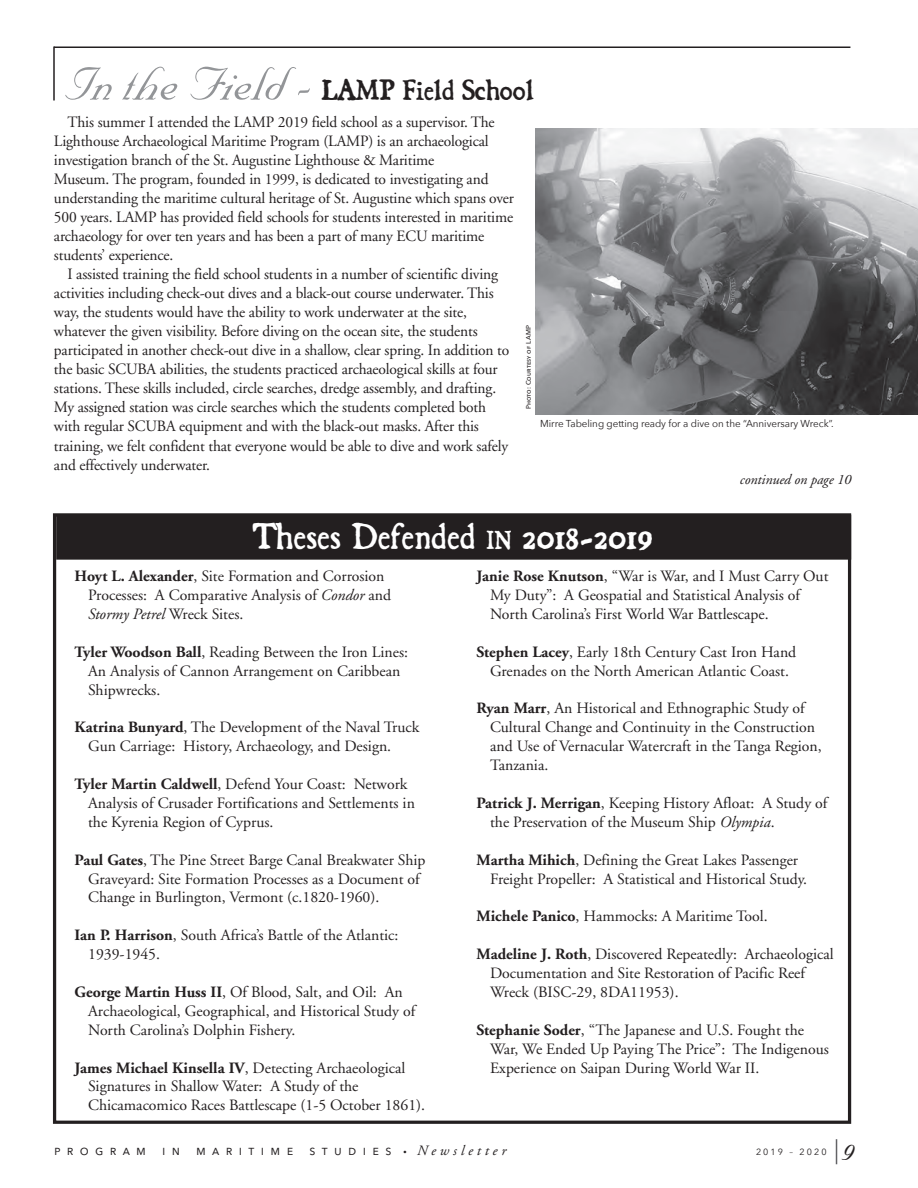
<style>
.page{position:relative;width:918px;height:1188px;background:#fff}
.page>*{position:absolute;margin:0;border:0;box-sizing:border-box;transform-origin:0 0}
.t1{font:42px "Black Beard";letter-spacing:.025em;color:#fff}
.t2{font:37.5px "Nuptial Script";color:#231f20}
.t3{font:33px "Black Beard";letter-spacing:.01em;color:#231f20}
.t4{font:15.75px/18.9px "Adobe Garamond";letter-spacing:-.01em;color:#231f20}
.t5{font:italic 14.25px "Adobe Garamond";letter-spacing:-.005em;color:#231f20}
.t6{font:13.5px "Avenir Next";letter-spacing:.47em;color:#231f20}
.t7{font:10.05px "Avenir Next";letter-spacing:-.005em;color:#231f20}
.t8{font:9px "Avenir Next";letter-spacing:.23em;color:#231f20}
.t9{font:500 6.6px "Avenir Next";letter-spacing:.02em;color:#231f20}
.s1{font-family:"Nuptial Script";font-size:55.5px;color:#939598}
.s2{font-size:29.4px}
.s3{font-weight:700}
.s4{font-style:italic}
.s5{font-family:"Adobe Garamond";font-style:italic;font-size:9px}
.s6{font-family:"Adobe Garamond";font-style:italic;font-size:14.25px}
</style>
<div class="page">
<svg style="left:836px;top:1139px;width:1px;height:25px"></svg>
<div style="left:57px;top:516px;width:793px;height:43px;background:#231f20"></div>
<div style="left:56px;top:515px;width:795px;height:45px;border:2px solid #231f20"></div>
<img style="left:536px;top:128px;width:382px;height:287px">
<hr style="left:54px;top:46px;width:796px;height:2px;background:#231f20">
<hr style="left:53px;top:46px;width:2px;height:54px;background:#231f20">
<h3 class="t3" style="left:65px;top:71px;width:471px"><span class="s1">In the Field -</span> LAMP Field School</h3>
<p class="t4" style="left:54px;top:112px;width:461px;text-indent:14px">This summer I attended the LAMP 2019 field school as a supervisor. The Lighthouse Archaeological Maritime Program (LAMP) is an archaeological investigation branch of the St. Augustine Lighthouse &amp; Maritime<br>Museum. The program, founded in 1999, is dedicated to investigating and understanding the maritime cultural heritage of St. Augustine which spans over 500 years. LAMP has provided field schools for students interested in maritime archaeology for over ten years and has been a part of many ECU maritime students’ experience.</p>
<p class="t4" style="left:54px;top:265px;width:457px;text-indent:14px">I assisted training the field school students in a number of scientific diving activities including check-out dives and a black-out course underwater. This way, the students would have the ability to work underwater at the site, whatever the given visibility. Before diving on the ocean site, the students participated in another check-out dive in a shallow, clear spring. In addition to the basic SCUBA abilities, the students practiced archaeological skills at four stations. These skills included, circle searches, dredge assembly, and drafting.<br>My assigned station was circle searches which the students completed both with regular SCUBA equipment and with the black-out masks. After this training, we felt confident that everyone would be able to dive and work safely and effectively underwater.</p>
<p class="t9" style="left:523px;top:409px;width:86px;rotate:-90deg">Photo: Courtesy of LAMP</p>
<p class="t7" style="left:540px;top:415px;width:295px">Mirre Tabeling getting ready for a dive on the “Anniversary Wreck”.</p>
<p class="t5" style="left:740px;top:472px;width:113px">continued on page 10</p>
<h1 class="t1" style="left:253px;top:512px;width:402px">Theses Defended <span class="s2">in</span> 2018-2019</h1>
<p class="t4" style="left:88px;top:567px;width:305px;text-indent:-13px"><span class="s3">Hoyt L. Alexander</span>, Site Formation and Corrosion<br>Processes: A Comparative Analysis of <span class="s4">Condor</span> and<br><span class="s4">Stormy Petrel</span> Wreck Sites.</p>
<p class="t4" style="left:88px;top:643px;width:321px;text-indent:-13px"><span class="s3">Tyler Woodson Ball</span>, Reading Between the Iron Lines:<br>An Analysis of Cannon Arrangement on Caribbean<br>Shipwrecks.</p>
<p class="t4" style="left:88px;top:718px;width:333px;text-indent:-13px"><span class="s3">Katrina Bunyard</span>, The Development of the Naval Truck<br>Gun Carriage: History, Archaeology, and Design.</p>
<p class="t4" style="left:88px;top:775px;width:328px;text-indent:-13px"><span class="s3">Tyler Martin Caldwell</span>, Defend Your Coast: Network<br>Analysis of Crusader Fortifications and Settlements in the Kyrenia Region of Cyprus.</p>
<p class="t4" style="left:88px;top:851px;width:339px;text-indent:-13px"><span class="s3">Paul Gates</span>, The Pine Street Barge Canal Breakwater Ship<br>Graveyard: Site Formation Processes as a Document of<br>Change in Burlington, Vermont (c.1820-1960).</p>
<p class="t4" style="left:88px;top:926px;width:312px;text-indent:-13px"><span class="s3">Ian P. Harrison</span>, South Africa’s Battle of the Atlantic:<br>1939-1945.</p>
<p class="t4" style="left:88px;top:983px;width:329px;text-indent:-13px"><span class="s3">George Martin Huss II</span>, Of Blood, Salt, and Oil: An<br>Archaeological, Geographical, and Historical Study of<br>North Carolina’s Dolphin Fishery.</p>
<p class="t4" style="left:88px;top:1059px;width:339px;text-indent:-13px"><span class="s3">James Michael Kinsella IV</span>, Detecting Archaeological<br>Signatures in Shallow Water: A Study of the<br>Chicamacomico Races Battlescape (1-5 October 1861).</p>
<p class="t4" style="left:490px;top:567px;width:340px;text-indent:-13px"><span class="s3">Janie Rose Knutson</span>, “War is War, and I Must Carry Out<br>My Duty”: A Geospatial and Statistical Analysis of<br>North Carolina’s First World War Battlescape.</p>
<p class="t4" style="left:477px;top:643px;width:321px;text-align:center"><span class="s3">Stephen Lacey</span>, Early 18th Century Cast Iron Hand<br>Grenades on the North American Atlantic Coast.</p>
<p class="t4" style="left:490px;top:699px;width:333px;text-indent:-13px"><span class="s3">Ryan Marr</span>, An Historical and Ethnographic Study of Cultural Change and Continuity in the Construction and Use of Vernacular Watercraft in the Tanga Region, Tanzania.</p>
<p class="t4" style="left:490px;top:794px;width:339px;text-indent:-13px"><span class="s3">Patrick J. Merrigan</span>, Keeping History Afloat: A Study of the Preservation of the Museum Ship <span class="s4">Olympia</span>.</p>
<p class="t4" style="left:490px;top:851px;width:319px;text-indent:-13px"><span class="s3">Martha Mihich</span>, Defining the Great Lakes Passenger<br>Freight Propeller: A Statistical and Historical Study.</p>
<p class="t4" style="left:477px;top:907px;width:293px"><span class="s3">Michele Panico</span>, Hammocks: A Maritime Tool.</p>
<p class="t4" style="left:490px;top:945px;width:345px;text-indent:-13px"><span class="s3">Madeline J. Roth</span>, Discovered Repeatedly: Archaeological<br>Documentation and Site Restoration of Pacific Reef<br>Wreck (BISC-29, 8DA11953).</p>
<p class="t4" style="left:490px;top:1021px;width:340px;text-indent:-13px"><span class="s3">Stephanie Soder</span>, “The Japanese and U.S. Fought the<br>War, We Ended Up Paying The Price”: The Indigenous<br>Experience on Saipan During World War II.</p>
<p class="t6" style="left:54px;top:1139px;width:454px">program in maritime studies <span class="s5">•</span> <span class="s6">Newsletter</span></p>
<p class="t8" style="left:756px;top:1145px;width:72px">2019 – 2020</p>
<h2 class="t2" style="left:843px;top:1128px;width:14px">9</h2>
</div>
